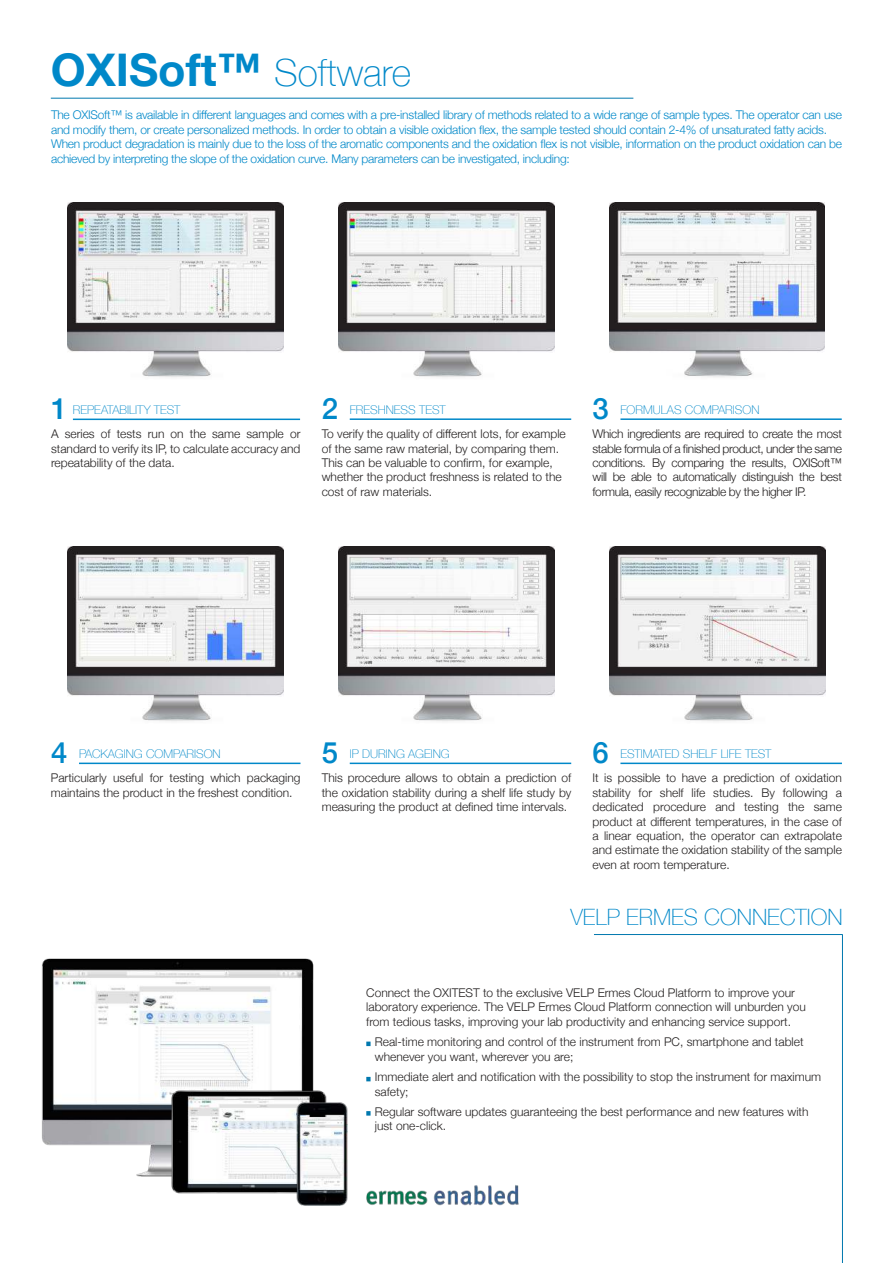
<style>
.page{position:relative;width:893px;height:1263px;background:#fff}
.page>*{position:absolute;margin:0;border:0;box-sizing:border-box;transform-origin:0 0}
.t1{font:700 45px "Helvetica Neue";color:#0088c9}
.t2{font:500 29.25px "Helvetica Neue";color:#0088c9}
.t3{font:100 22.5px "Helvetica Neue";color:#0088c9}
.t4{font:300 12px/14.4px "Helvetica Neue";color:#221f1f}
.t5{font:300 12px/14.4px "Helvetica Neue";letter-spacing:-.02em;color:#0088c9}
.t6{font:100 12px "Helvetica Neue";color:#0088c9}
.s1{font-weight:100;font-size:37.5px}
</style>
<div class="page">
<hr style="left:51px;top:98px;width:582px;height:1px;background:#0078ae">
<hr style="left:73px;top:419px;width:227px;height:1px;background:#0088c9">
<hr style="left:350px;top:418px;width:221px;height:2px;background:#0088c9">
<hr style="left:620px;top:418px;width:222px;height:2px;background:#0088c9">
<hr style="left:350px;top:763px;width:221px;height:1px;background:#0088c9">
<hr style="left:620px;top:763px;width:222px;height:1px;background:#0088c9">
<hr style="left:79px;top:763px;width:221px;height:1px;background:#0088c9">
<img style="left:68px;top:202px;width:216px;height:176px">
<img style="left:339px;top:202px;width:215px;height:176px">
<img style="left:609px;top:203px;width:216px;height:174px">
<img style="left:339px;top:546px;width:215px;height:176px">
<img style="left:609px;top:546px;width:216px;height:176px">
<img style="left:68px;top:546px;width:216px;height:176px">
<hr style="left:594px;top:934px;width:249px;height:1px;background:#0078ae">
<hr style="left:842px;top:934px;width:1px;height:329px;background:#0078ae">
<img style="left:42px;top:958px;width:272px;height:219px">
<img style="left:366px;top:1185px;width:153px;height:21px">
<img style="left:170px;top:1063px;width:157px;height:143px">
<img style="left:296px;top:1101px;width:51px;height:104px">
<svg style="left:366px;top:1041px;width:5px;height:5px"></svg>
<svg style="left:366px;top:1077px;width:5px;height:4px"></svg>
<svg style="left:366px;top:1111px;width:5px;height:4px"></svg>
<h1 class="t1" style="left:51px;top:53px;width:362px">OXISoft™ <span class="s1">Software</span></h1>
<p class="t5" style="left:51px;top:107px;width:792px">The OXISoft™ is available in different languages and comes with a pre-installed library of methods related to a wide range of sample types. The operator can use and modify them, or create personalized methods. In order to obtain a visible oxidation flex, the sample tested should contain 2-4% of unsaturated fatty acids.<br>When product degradation is mainly due to the loss of the aromatic components and the oxidation flex is not visible, information on the product oxidation can be achieved by interpreting the slope of the oxidation curve. Many parameters can be investigated, including:</p>
<h2 class="t2" style="left:51px;top:398px;width:18px">1</h2>
<p class="t6" style="left:73px;top:403px;width:109px">REPEATABILITY TEST</p>
<p class="t4" style="left:51px;top:428px;width:251px;text-align:justify">A series of tests run on the same sample or standard to verify its IP, to calculate accuracy and repeatability of the data.</p>
<h2 class="t2" style="left:322px;top:397px;width:18px">2</h2>
<p class="t6" style="left:350px;top:403px;width:97px">FRESHNESS TEST</p>
<p class="t4" style="left:322px;top:426px;width:246px">To verify the quality of different lots, for example of the same raw material, by comparing them.<br>This can be valuable to confirm, for example, whether the product freshness is related to the cost of raw materials.</p>
<h2 class="t2" style="left:592px;top:397px;width:18px">3</h2>
<p class="t6" style="left:620px;top:403px;width:140px">FORMULAS COMPARISON</p>
<p class="t4" style="left:592px;top:428px;width:251px;text-align:justify">Which ingredients are required to create the most stable formula of a finished product, under the same conditions. By comparing the results, OXISoft™ will be able to automatically distinguish the best formula, easily recognizable by the higher IP.</p>
<h2 class="t2" style="left:51px;top:742px;width:18px">4</h2>
<p class="t6" style="left:79px;top:747px;width:143px">PACKAGING COMPARISON</p>
<p class="t4" style="left:51px;top:772px;width:251px">Particularly useful for testing which packaging maintains the product in the freshest condition.</p>
<h2 class="t2" style="left:322px;top:742px;width:18px">5</h2>
<p class="t6" style="left:350px;top:747px;width:102px">IP DURING AGEING</p>
<p class="t4" style="left:322px;top:772px;width:251px;text-align:justify">This procedure allows to obtain a prediction of the oxidation stability during a shelf life study by measuring the product at defined time intervals.</p>
<h2 class="t2" style="left:592px;top:742px;width:18px">6</h2>
<p class="t6" style="left:620px;top:747px;width:153px">ESTIMATED SHELF LIFE TEST</p>
<p class="t4" style="left:592px;top:772px;width:251px;text-align:justify">It is possible to have a prediction of oxidation stability for shelf life studies. By following a dedicated procedure and testing the same product at different temperatures, in the case of a linear equation, the operator can extrapolate and estimate the oxidation stability of the sample even at room temperature.</p>
<h3 class="t3" style="left:570px;top:904px;width:274px">VELP ERMES CONNECTION</h3>
<p class="t4" style="left:366px;top:987px;width:441px">Connect the OXITEST to the exclusive VELP Ermes Cloud Platform to improve your laboratory experience. The VELP Ermes Cloud Platform connection will unburden you from tedious tasks, improving your lab productivity and enhancing service support.</p>
<p class="t4" style="left:375px;top:1036px;width:430px">Real-time monitoring and control of the instrument from PC, smartphone and tablet whenever you want, wherever you are;</p>
<p class="t4" style="left:375px;top:1071px;width:448px">Immediate alert and notification with the possibility to stop the instrument for maximum safety;</p>
<p class="t4" style="left:375px;top:1105px;width:435px">Regular software updates guaranteeing the best performance and new features with just one-click.</p>
</div>
